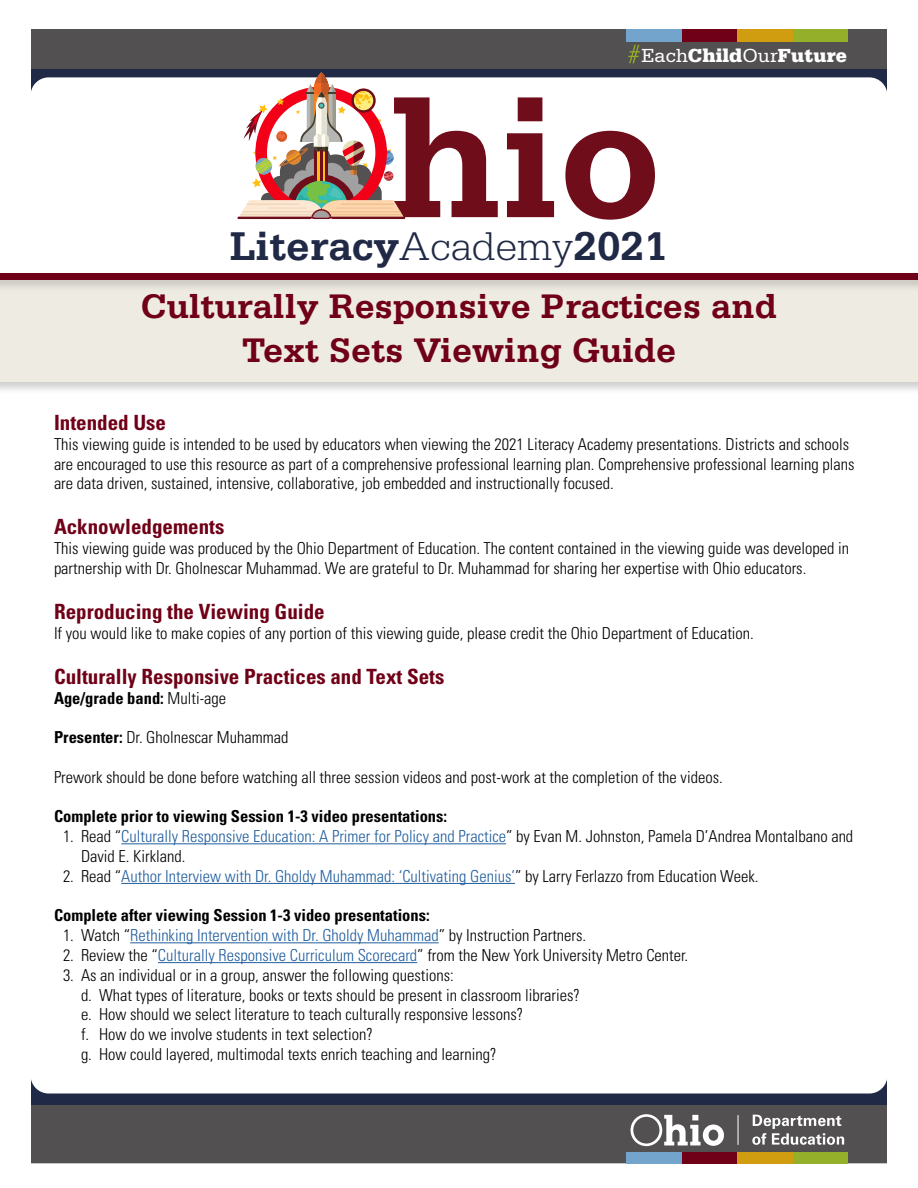
<style>
.page{position:relative;width:918px;height:1188px;background:#fff}
.page>*{position:absolute;margin:0;border:0;box-sizing:border-box;transform-origin:0 0}
.t1{font:700 42.45px "Serifa Std";color:#202945}
.t2{font:700 36px "Serifa Std";color:#700017}
.t3{font:700 condensed 21px "Univers LT Std";color:#700017}
.t4{font:900 19.95px "Serifa Std";color:#fff}
.t5{font:300 condensed 16.5px/19.8px "Univers LT Std";color:#000}
.t6{font:300 condensed 16.5px "Univers LT Std";color:#215e9e}
.t7{font:700 condensed 16.5px "Univers LT Std";color:#000}
.s1{font-weight:400}
.s2{font-weight:300}
.s3{font-weight:700}
.s4{color:#215e9e}
.s5{color:#000}
</style>
<div class="page">
<div style="left:18px;top:1104px;width:882px;height:59px;background:#525051"></div>
<div style="left:18px;top:29px;width:882px;height:43px;background:#525051"></div>
<div style="left:18px;top:1057px;width:882px;height:48px;background:#202945"></div>
<div style="left:20px;top:69px;width:882px;height:71px;background:#202945"></div>
<div style="left:31px;top:77px;width:856px;height:1017px;background:#fff;border-radius:18px"></div>
<div style="left:792px;top:29px;width:56px;height:13px;background:#94af2a"></div>
<div style="left:737px;top:29px;width:55px;height:13px;background:#d19d10"></div>
<div style="left:682px;top:29px;width:55px;height:13px;background:#700017"></div>
<div style="left:626px;top:29px;width:56px;height:13px;background:#73a5cc"></div>
<svg style="left:628px;top:45px;width:12px;height:18px"></svg>
<div style="left:792px;top:1152px;width:56px;height:11px;background:#94af2a"></div>
<div style="left:737px;top:1152px;width:55px;height:11px;background:#d19d10"></div>
<div style="left:682px;top:1152px;width:55px;height:11px;background:#700017"></div>
<div style="left:626px;top:1152px;width:56px;height:11px;background:#73a5cc"></div>
<svg style="left:631px;top:1114px;width:93px;height:32px"></svg>
<hr style="left:738px;top:1115px;width:1px;height:30px;background:#fff">
<svg style="left:752px;top:1115px;width:92px;height:30px"></svg>
<div style="left:0;top:0;width:31px;height:1188px;background:#fff"></div>
<div style="left:887px;top:0;width:31px;height:1188px;background:#fff"></div>
<div style="left:0;top:274px;width:918px;height:121px;background:#000;opacity:.2"></div>
<div style="left:0;top:276px;width:918px;height:106px;background:#eeebe3"></div>
<hr style="left:121px;top:843px;width:385px;height:1px;background:#215e9e">
<hr style="left:121px;top:883px;width:394px;height:1px;background:#215e9e">
<hr style="left:130px;top:942px;width:309px;height:1px;background:#215e9e">
<hr style="left:158px;top:962px;width:259px;height:1px;background:#215e9e">
<svg style="left:507px;top:97px;width:47px;height:120px"></svg>
<svg style="left:565px;top:131px;width:90px;height:89px"></svg>
<svg style="left:238px;top:72px;width:260px;height:147px"></svg>
<div style="left:0;top:270px;width:918px;height:22px;background:#000;opacity:.2"></div>
<div style="left:0;top:273px;width:918px;height:7px;background:#700017"></div>
<p class="t4" style="left:641px;top:43px;width:207px"><span class="s1">Each</span>Child<span class="s1">Our</span>Future</p>
<p class="t1" style="left:230px;top:221px;width:439px">Literacy<span class="s2">Academy</span>2021</p>
<p class="t2" style="left:141px;top:285px;width:638px">Culturally Responsive Practices and</p>
<p class="t2" style="left:242px;top:329px;width:436px">Text Sets Viewing Guide</p>
<p class="t3" style="left:54px;top:410px;width:113px">Intended Use</p>
<p class="t5" style="left:54px;top:434px;width:802px">This viewing guide is intended to be used by educators when viewing the 2021 Literacy Academy presentations. Districts and schools are encouraged to use this resource as part of a comprehensive professional learning plan. Comprehensive professional learning plans are data driven, sustained, intensive, collaborative, job embedded and instructionally focused.</p>
<p class="t3" style="left:54px;top:514px;width:172px">Acknowledgements</p>
<p class="t5" style="left:54px;top:538px;width:797px">This viewing guide was produced by the Ohio Department of Education. The content contained in the viewing guide was developed in partnership with Dr. Gholnescar Muhammad. We are grateful to Dr. Muhammad for sharing her expertise with Ohio educators.</p>
<p class="t3" style="left:54px;top:599px;width:272px">Reproducing the Viewing Guide</p>
<p class="t5" style="left:54px;top:623px;width:701px">If you would like to make copies of any portion of this viewing guide, please credit the Ohio Department of Education.</p>
<p class="t3" style="left:54px;top:663px;width:392px">Culturally Responsive Practices and Text Sets</p>
<p class="t7" style="left:54px;top:688px;width:174px">Age/grade band: <span class="s2">Multi-age</span></p>
<p class="t5" style="left:54px;top:727px;width:236px"><span class="s3">Presenter:</span> Dr. Gholnescar Muhammad</p>
<p class="t5" style="left:54px;top:767px;width:670px">Prework should be done before watching all three session videos and post-work at the completion of the videos.</p>
<p class="t7" style="left:54px;top:806px;width:395px">Complete prior to viewing Session 1-3 video presentations:</p>
<p class="t5" style="left:81px;top:826px;width:774px;text-indent:-18px">1. Read “<span class="s4">Culturally Responsive Education: A Primer for Policy and Practice</span>” by Evan M. Johnston, Pamela D’Andrea Montalbano and<br>David E. Kirkland.</p>
<p class="t6" style="left:63px;top:866px;width:697px"><span class="s5">2. Read “</span>Author Interview with Dr. Gholdy Muhammad: ‘Cultivating Genius’<span class="s5">” by Larry Ferlazzo from Education Week.</span></p>
<p class="t7" style="left:54px;top:905px;width:377px">Complete after viewing Session 1-3 video presentations:</p>
<p class="t6" style="left:63px;top:925px;width:525px"><span class="s5">1. Watch “</span>Rethinking Intervention with Dr. Gholdy Muhammad<span class="s5">” by Instruction Partners.</span></p>
<p class="t5" style="left:63px;top:945px;width:627px">2. Review the “<span class="s4">Culturally Responsive Curriculum Scorecard</span>” from the New York University Metro Center.</p>
<p class="t5" style="left:63px;top:965px;width:392px">3. As an individual or in a group, answer the following questions:</p>
<p class="t5" style="left:81px;top:985px;width:501px">d. What types of literature, books or texts should be present in classroom libraries?</p>
<p class="t5" style="left:81px;top:1005px;width:444px">e. How should we select literature to teach culturally responsive lessons?</p>
<p class="t5" style="left:81px;top:1024px;width:293px">f. How do we involve students in text selection?</p>
<p class="t5" style="left:81px;top:1044px;width:417px">g. How could layered, multimodal texts enrich teaching and learning?</p>
</div>
